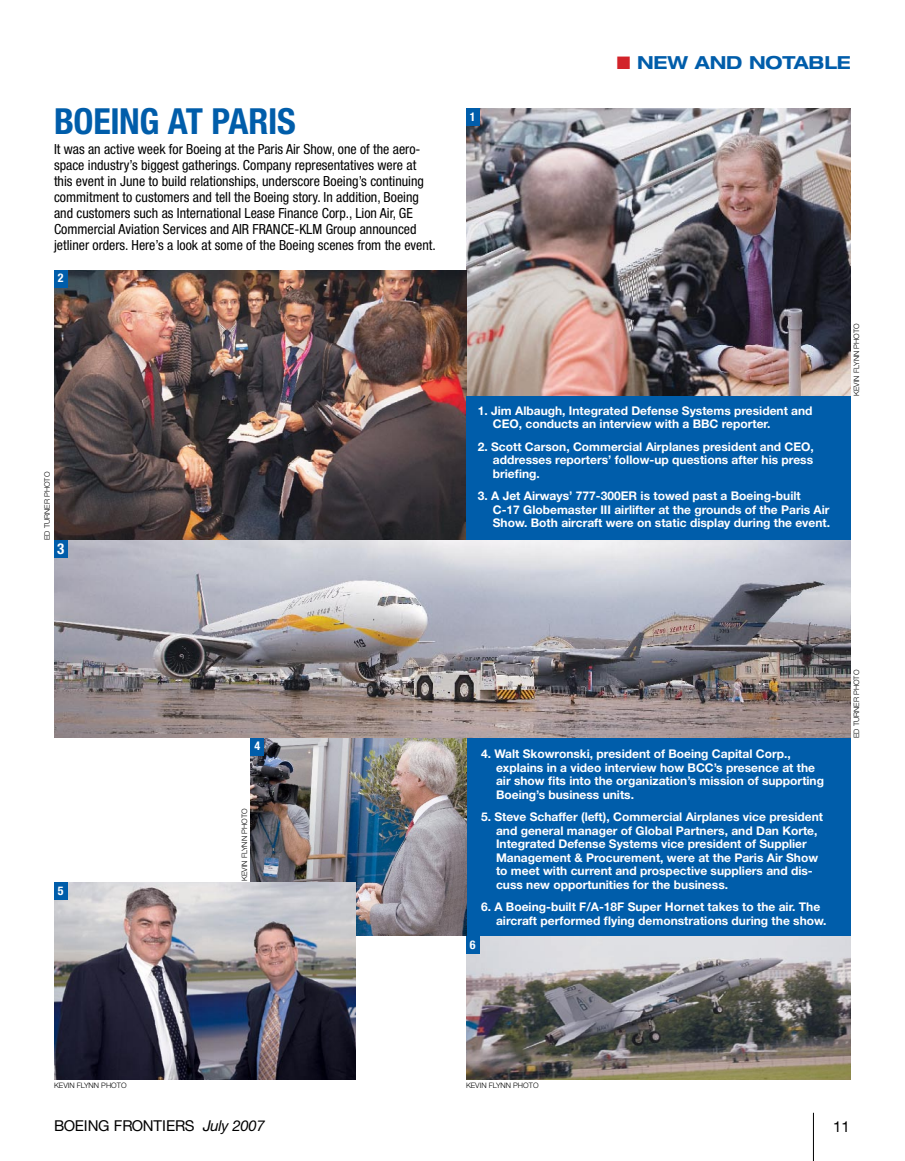
<style>
.page{position:relative;width:905px;height:1161px;background:#fff}
.page>*{position:absolute;margin:0;border:0;box-sizing:border-box;transform-origin:0 0}
.t1{font:700 condensed 36px "Helvetica Neue LT Std";color:#005daa}
.t2{font:700 expanded 18px "Helvetica Neue LT Std";letter-spacing:-.01em;color:#005daa}
.t3{font:15px "Helvetica Neue LT Std";color:#000}
.t4{font:700 condensed 15px "Helvetica Neue LT Std";color:#fff}
.t5{font:condensed 13.95px/16px "Helvetica Neue LT Std";color:#000}
.t6{font:700 12px/13.5px "Helvetica Neue LT Std";color:#fff}
.t7{font:700 condensed 12px "Helvetica Neue LT Std";color:#fff}
.t8{font:300 7.5px "Helvetica Neue LT Std";color:#000}
.s1{color:#d2232a}
.s2{font-style:italic}
</style>
<div class="page">
<hr style="left:813px;top:1113px;width:1px;height:48px;background:#000">
<img style="left:466px;top:108px;width:384px;height:288px">
<img style="left:54px;top:270px;width:412px;height:270px">
<div style="left:466px;top:396px;width:384px;height:576px;background:#005daa"></div>
<img style="left:54px;top:540px;width:796px;height:198px">
<img style="left:466px;top:936px;width:384px;height:144px">
<img style="left:251px;top:738px;width:215px;height:198px">
<img style="left:54px;top:882px;width:301px;height:198px">
<div style="left:466px;top:108px;width:13px;height:17px;background:#005daa"></div>
<div style="left:54px;top:270px;width:13px;height:17px;background:#005daa"></div>
<div style="left:54px;top:540px;width:13px;height:17px;background:#005daa"></div>
<div style="left:251px;top:738px;width:13px;height:17px;background:#005daa"></div>
<div style="left:54px;top:882px;width:13px;height:17px;background:#005daa"></div>
<div style="left:466px;top:936px;width:13px;height:17px;background:#005daa"></div>
<h1 class="t1" style="left:54px;top:99px;width:38px">BOEING</h1>
<h1 class="t1" style="left:168px;top:99px;width:79px">AT PARIS</h1>
<p class="t5" style="left:54px;top:141px;width:383px">It was an active week for Boeing at the Paris Air Show, one of the aero&shy;space industry’s biggest gatherings. Company representatives were at this event in June to build relationships, underscore Boeing’s continuing commitment to customers and tell the Boeing story. In addition, Boeing and customers such as International Lease Finance Corp., Lion Air, GE Commercial Aviation Services and AIR FRANCE-KLM Group announced jetliner orders. Here’s a look at some of the Boeing scenes from the event.</p>
<p class="t7" style="left:58px;top:270px;width:7px">2</p>
<p class="t8" style="left:43px;top:540px;width:70px;rotate:-90deg">ED TURNER PHOTO</p>
<p class="t4" style="left:57px;top:539px;width:9px">3</p>
<p class="t7" style="left:469px;top:109px;width:7px">1</p>
<h2 class="t2" style="left:617px;top:51px;width:235px"><span class="s1">■</span> NEW AND NOTABLE</h2>
<p class="t8" style="left:852px;top:396px;width:74px;rotate:-90deg">KEVIN FLYNN PHOTO</p>
<p class="t6" style="left:493px;top:404px;width:321px;text-indent:-15px">1. Jim Albaugh, Integrated Defense Systems president and<br>CEO, conducts an interview with a BBC reporter.</p>
<p class="t6" style="left:493px;top:440px;width:322px;text-align:justify;text-indent:-15px">2. Scott Carson, Commercial Airplanes president and CEO, addresses reporters’ follow-up questions after his press briefing.</p>
<p class="t6" style="left:493px;top:489px;width:339px;text-indent:-15px">3. A Jet Airways’ 777-300ER is towed past a Boeing-built<br>C-17 Globemaster III airlifter at the grounds of the Paris Air<br>Show. Both aircraft were on static display during the event.</p>
<p class="t7" style="left:58px;top:884px;width:7px">5</p>
<p class="t7" style="left:254px;top:738px;width:7px">4</p>
<p class="t8" style="left:240px;top:881px;width:74px;rotate:-90deg">KEVIN FLYNN PHOTO</p>
<p class="t6" style="left:496px;top:747px;width:329px;text-indent:-15px">4. Walt Skowronski, president of Boeing Capital Corp., explains in a video interview how BCC’s presence at the air show fits into the organization’s mission of supporting Boeing’s business units.</p>
<p class="t6" style="left:496px;top:810px;width:328px;text-indent:-15px">5. Steve Schaffer (left), Commercial Airplanes vice president and general manager of Global Partners, and Dan Korte, Integrated Defense Systems vice president of Supplier Management &amp; Procurement, were at the Paris Air Show to meet with current and prospective suppliers and dis&shy;cuss new opportunities for the business.</p>
<p class="t6" style="left:496px;top:900px;width:332px;text-indent:-15px">6. A Boeing-built F/A-18F Super Hornet takes to the air. The aircraft performed flying demonstrations during the show.</p>
<p class="t7" style="left:469px;top:937px;width:7px">6</p>
<p class="t8" style="left:852px;top:738px;width:70px;rotate:-90deg">ED TURNER PHOTO</p>
<p class="t8" style="left:54px;top:1081px;width:74px">KEVIN FLYNN PHOTO</p>
<p class="t8" style="left:466px;top:1081px;width:74px">KEVIN FLYNN PHOTO</p>
<p class="t3" style="left:54px;top:1117px;width:212px">BOEING FRONTIERS <span class="s2">July 2007</span></p>
<p class="t3" style="left:833px;top:1118px;width:18px">11</p>
</div>
